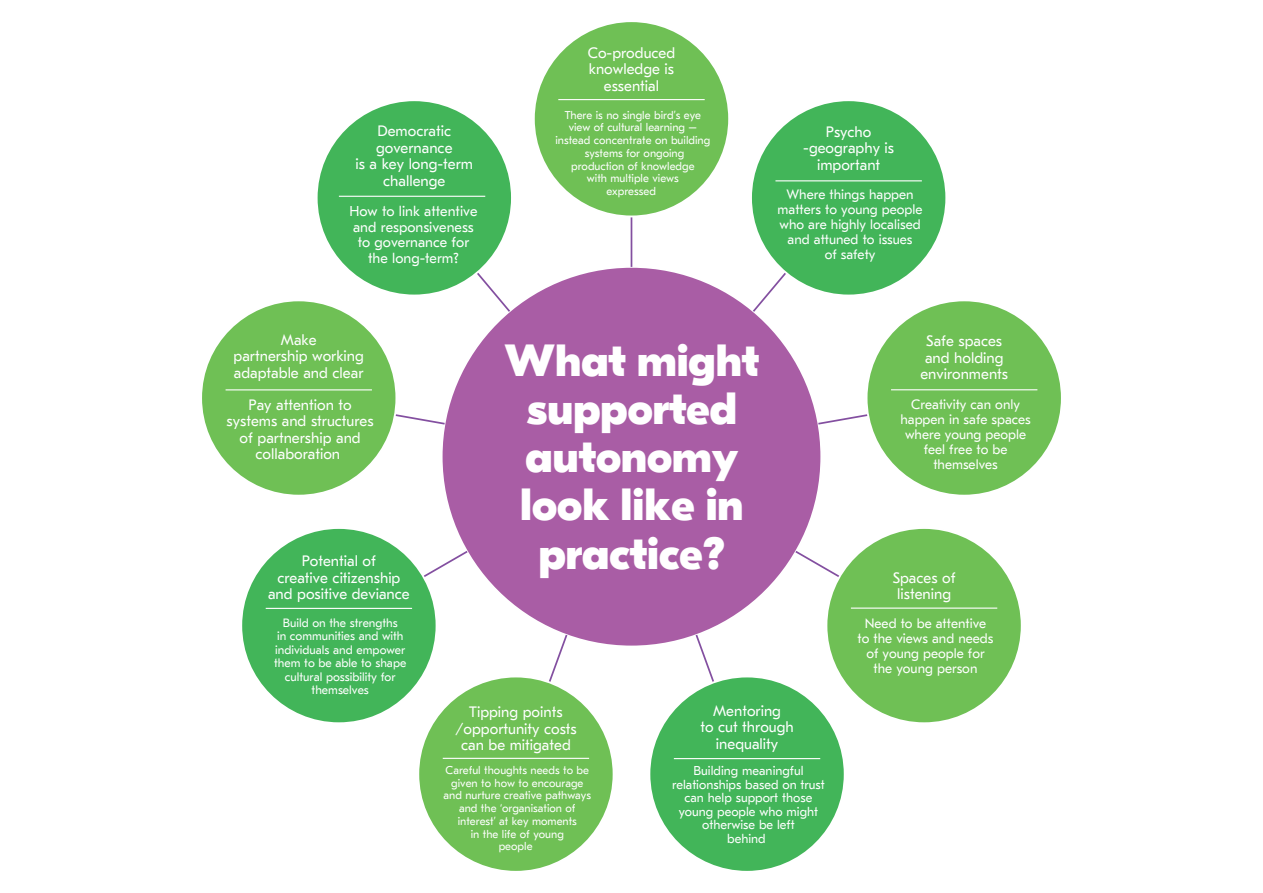
<style>
.page{position:relative;width:1263px;height:893px;background:#fff}
.page>*{position:absolute;margin:0;border:0;box-sizing:border-box;transform-origin:0 0}
.t1{font:800 44.85px/48.3px "GT Eesti Display";color:#fff;text-align:center}
.t2{font:15px/16.5px "GT Eesti Text";color:#fff;text-align:center}
.t3{font:14.25px/15.8px "GT Eesti Text";color:#fff;text-align:center}
.t4{font:13.5px/15px "GT Eesti Text";color:#fff;text-align:center}
.t5{font:12.75px/13.5px "GT Eesti Text";color:#fff;text-align:center}
.t6{font:12px/13.5px "GT Eesti Text";color:#fff;text-align:center}
.t7{font:11.25px/12.8px "GT Eesti Text";color:#fff;text-align:center}
</style>
<div class="page">
<div style="left:442px;top:267px;width:379px;height:379px;background:#a95da5;border-radius:50%"></div>
<hr style="left:631px;top:208px;width:1px;height:59px;background:#834fa0">
<div style="left:534px;top:21px;width:195px;height:195px;background:#6fc055;border-radius:50%"></div>
<svg style="left:751px;top:273px;width:35px;height:41px"></svg>
<div style="left:751px;top:100px;width:195px;height:196px;background:#42b559;border-radius:50%"></div>
<svg style="left:816px;top:414px;width:52px;height:12px"></svg>
<div style="left:866px;top:300px;width:196px;height:196px;background:#6fc055;border-radius:50%"></div>
<svg style="left:793px;top:549px;width:46px;height:28px"></svg>
<div style="left:826px;top:528px;width:196px;height:195px;background:#6fc055;border-radius:50%"></div>
<svg style="left:694px;top:633px;width:20px;height:49px"></svg>
<div style="left:649px;top:676px;width:196px;height:196px;background:#42b559;border-radius:50%"></div>
<svg style="left:549px;top:633px;width:20px;height:49px"></svg>
<div style="left:418px;top:676px;width:196px;height:196px;background:#6fc055;border-radius:50%"></div>
<svg style="left:424px;top:549px;width:45px;height:28px"></svg>
<div style="left:241px;top:528px;width:196px;height:195px;background:#42b559;border-radius:50%"></div>
<svg style="left:395px;top:414px;width:52px;height:12px"></svg>
<div style="left:201px;top:300px;width:195px;height:196px;background:#6fc055;border-radius:50%"></div>
<svg style="left:477px;top:273px;width:35px;height:41px"></svg>
<div style="left:317px;top:100px;width:195px;height:196px;background:#42b559;border-radius:50%"></div>
<hr style="left:339px;top:196px;width:146px;height:1px;background:#fff">
<hr style="left:226px;top:389px;width:146px;height:1px;background:#fff">
<hr style="left:266px;top:608px;width:146px;height:1px;background:#fff">
<hr style="left:443px;top:758px;width:146px;height:1px;background:#fff">
<hr style="left:775px;top:180px;width:147px;height:1px;background:#fff">
<hr style="left:891px;top:389px;width:146px;height:1px;background:#fff">
<hr style="left:851px;top:608px;width:146px;height:1px;background:#fff">
<hr style="left:674px;top:758px;width:146px;height:1px;background:#fff">
<hr style="left:558px;top:99px;width:147px;height:1px;background:#fff">
<p class="t2" style="left:355px;top:123px;width:119px">Democratic governance<br>is a key long-term challenge</p>
<p class="t3" style="left:349px;top:203px;width:130px">How to link attentive and responsiveness to governance for the long-term?</p>
<p class="t2" style="left:234px;top:332px;width:132px">Make<br>partnership working adaptable and clear</p>
<p class="t2" style="left:227px;top:396px;width:149px">Pay attention to systems and structures of partnership and collaboration</p>
<p class="t2" style="left:268px;top:553px;width:143px">Potential of<br>creative citizenship and positive deviance</p>
<p class="t6" style="left:274px;top:616px;width:134px">Build on the strengths<br>in communities and with individuals and empower them to be able to shape cultural possibility for themselves</p>
<p class="t2" style="left:588px;top:45px;width:89px">Co-produced knowledge is essential</p>
<p class="t7" style="left:555px;top:109px;width:156px">There is no single bird’s eye view of cultural learning – instead concentrate on building systems for ongoing production of knowledge<br>with multiple views<br>expressed</p>
<p class="t2" style="left:803px;top:123px;width:92px">Psycho -geography is important</p>
<p class="t4" style="left:778px;top:187px;width:146px">Where things happen matters to young people who are highly localised and attuned to issues<br>of safety</p>
<h1 class="t1" style="left:505px;top:337px;width:256px">What might supported autonomy look like in practice?</h1>
<p class="t2" style="left:920px;top:333px;width:89px">Safe spaces and holding environments</p>
<p class="t4" style="left:900px;top:398px;width:132px">Creativity can only happen in safe spaces where young people feel free to be themselves</p>
<p class="t2" style="left:893px;top:570px;width:64px;text-align:left">Spaces of listening</p>
<p class="t4" style="left:857px;top:616px;width:137px">Need to be attentive to the views and needs of young people for the young person</p>
<p class="t2" style="left:455px;top:704px;width:123px">Tipping points /opportunity costs can be mitigated</p>
<p class="t7" style="left:444px;top:764px;width:149px">Careful thoughts needs to be given to how to encourage and nurture creative pathways and the ‘organisation of interest’ at key moments<br>in the life of young<br>people</p>
<p class="t2" style="left:700px;top:703px;width:95px">Mentoring<br>to cut through inequality</p>
<p class="t5" style="left:672px;top:764px;width:154px">Building meaningful relationships based on trust can help support those young people who might otherwise be left<br>behind</p>
</div>
